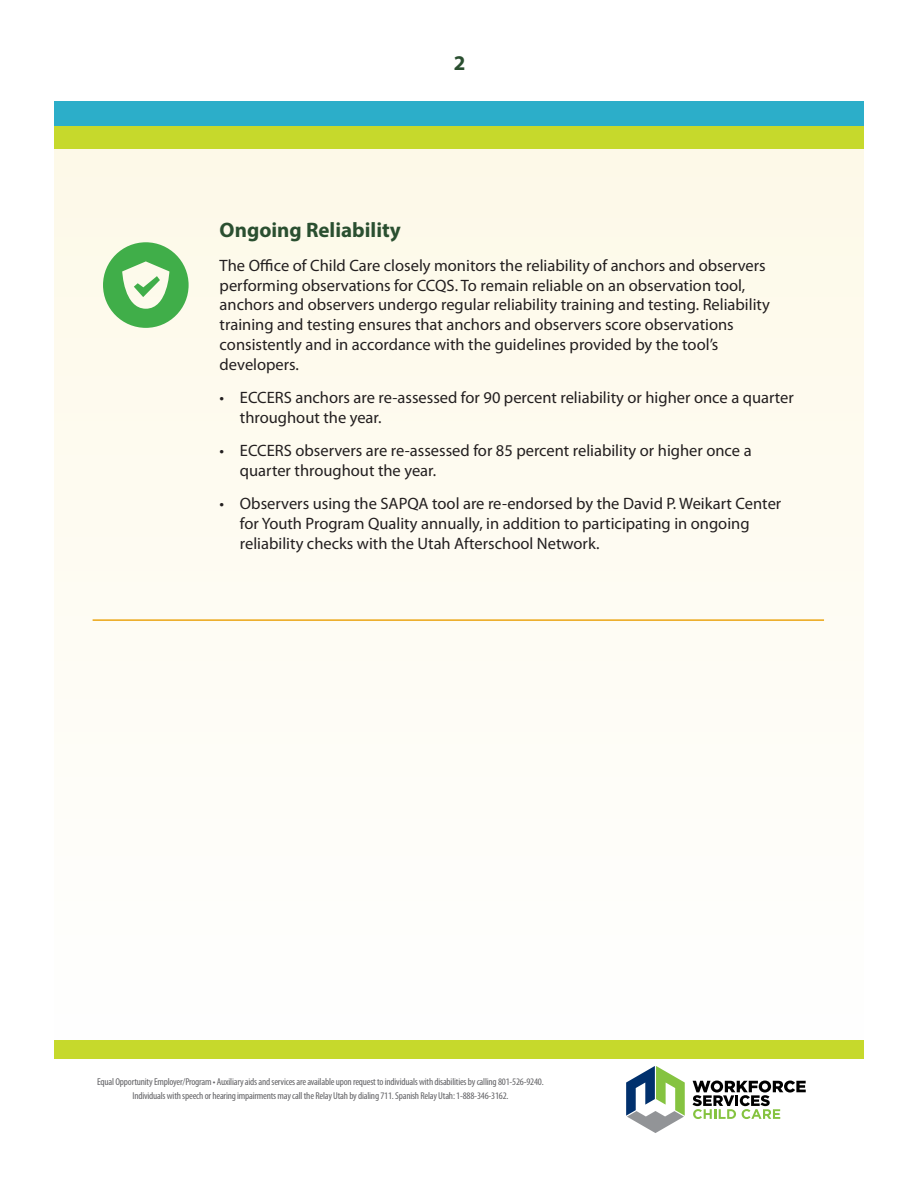
<style>
.page{position:relative;width:918px;height:1188px;background:#fff}
.page>*{position:absolute;margin:0;border:0;box-sizing:border-box;transform-origin:0 0}
.t1{font:700 21px "Myriad Pro";color:#2a4f30}
.t2{font:16.5px/19.8px "Myriad Pro";color:#231f20}
.t3{font:condensed 10.05px/13.5px "Myriad Pro";letter-spacing:-.02em;color:#636366;text-align:center;scale:1.05 1}
</style>
<div class="page">
<div style="left:54px;top:101px;width:810px;height:957px;background:#fefcf3"></div>
<div style="left:54px;top:101px;width:810px;height:25px;background:#2caec9"></div>
<div style="left:54px;top:126px;width:810px;height:23px;background:#c6d92c"></div>
<svg style="left:626px;top:1066px;width:59px;height:67px"></svg>
<svg style="left:693px;top:1081px;width:113px;height:38px"></svg>
<div style="left:54px;top:1040px;width:810px;height:19px;background:#c6d92c"></div>
<svg style="left:103px;top:242px;width:86px;height:86px"></svg>
<hr style="left:93px;top:619px;width:731px;height:2px;background:#eba512">
<p class="t1" style="left:454px;top:49px;width:13px">2</p>
<p class="t1" style="left:220px;top:217px;width:183px">Ongoing Reliability</p>
<p class="t2" style="left:220px;top:256px;width:552px">The Office of Child Care closely monitors the reliability of anchors and observers performing observations for CCQS. To remain reliable on an observation tool, anchors and observers undergo regular reliability training and testing. Reliability training and testing ensures that anchors and observers score observations consistently and in accordance with the guidelines provided by the tool’s developers.</p>
<p class="t2" style="left:240px;top:388px;width:556px;text-indent:-20px">• ECCERS anchors are re-assessed for 90 percent reliability or higher once a quarter throughout the year.</p>
<p class="t2" style="left:240px;top:441px;width:513px;text-indent:-20px">• ECCERS observers are re-assessed for 85 percent reliability or higher once a quarter throughout the year.</p>
<p class="t2" style="left:240px;top:494px;width:543px;text-indent:-20px">• Observers using the SAPQA tool are re-endorsed by the David P. Weikart Center for Youth Program Quality annually, in addition to participating in ongoing reliability checks with the Utah Afterschool Network.</p>
<p class="t3" style="left:97px;top:1075px;width:427px">Equal Opportunity Employer/Program • Auxiliary aids and services are available upon request to individuals with disabilities by calling 801-526-9240.<br>Individuals with speech or hearing impairments may call the Relay Utah by dialing 711. Spanish Relay Utah: 1-888-346-3162.</p>
</div>
